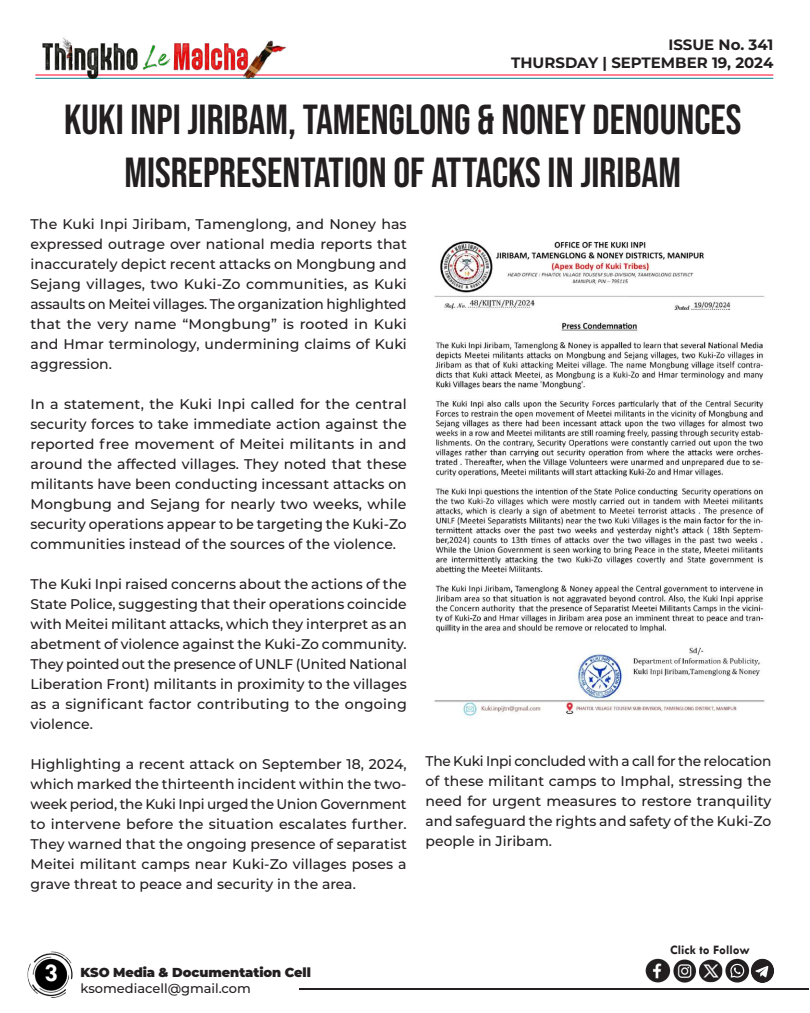
<style>
.page{position:relative;width:810px;height:1013px;background:#fff}
.page>*{position:absolute;margin:0;border:0;box-sizing:border-box;transform-origin:0 0}
.t1{font:42px/53px "Bebas Neue";color:#231f20;text-align:center}
.t2{font:700 26px "Tw Cen";color:#fff}
.t3{font:700 15px/18px "Montserrat";color:#231f20;text-align:right}
.t4{font:500 14px/20px "Montserrat";color:#231f20;text-align:justify}
.t5{font:900 13px "Montserrat";letter-spacing:-.005em;color:#231f20}
.t6{font:500 13px "Montserrat";color:#231f20}
.t7{font:700 13px "Tw Cen";color:#231f20}
</style>
<div class="page">
<hr style="left:299px;top:988px;width:509px;height:1px;background:#231f20">
<img style="left:27px;top:951px;width:46px;height:47px">
<hr style="left:35px;top:74px;width:738px;height:1px;background:#ff002d">
<hr style="left:35px;top:78px;width:738px;height:1px;background:#00848b">
<img style="left:35px;top:37px;width:254px;height:42px">
<img style="left:645px;top:958px;width:129px;height:25px">
<img style="left:434px;top:241px;width:331px;height:475px">
<p class="t3" style="left:511px;top:35px;width:264px">ISSUE No. 341<br>THURSDAY | SEPTEMBER 19, 2024</p>
<h1 class="t1" style="left:64px;top:92px;width:679px">KUKI INPI JIRIBAM, TAMENGLONG &amp; NONEY DENOUNCES<br>MISREPRESENTATION OF ATTACKS IN JIRIBAM</h1>
<p class="t4" style="left:31px;top:213px;width:378px">The Kuki Inpi Jiribam, Tamenglong, and Noney has expressed outrage over national media reports that inaccurately depict recent attacks on Mongbung and Sejang villages, two Kuki-Zo communities, as Kuki assaults on Meitei villages. The organization highlighted that the very name “Mongbung” is rooted in Kuki and Hmar terminology, undermining claims of Kuki aggression.</p>
<p class="t4" style="left:31px;top:393px;width:378px">In a statement, the Kuki Inpi called for the central security forces to take immediate action against the reported free movement of Meitei militants in and around the affected villages. They noted that these militants have been conducting incessant attacks on Mongbung and Sejang for nearly two weeks, while security operations appear to be targeting the Kuki-Zo communities instead of the sources of the violence.</p>
<p class="t4" style="left:31px;top:573px;width:378px">The Kuki Inpi raised concerns about the actions of the State Police, suggesting that their operations coincide with Meitei militant attacks, which they interpret as an abetment of violence against the Kuki-Zo community.<br>They pointed out the presence of UNLF (United National Liberation Front) militants in proximity to the villages as a significant factor contributing to the ongoing violence.</p>
<p class="t4" style="left:31px;top:753px;width:378px">Highlighting a recent attack on September 18, 2024, which marked the thirteenth incident within the two&shy;week period, the Kuki Inpi urged the Union Government to intervene before the situation escalates further.<br>They warned that the ongoing presence of separatist Meitei militant camps near Kuki-Zo villages poses a grave threat to peace and security in the area.</p>
<p class="t4" style="left:426px;top:749px;width:347px">The Kuki Inpi concluded with a call for the relocation of these militant camps to Imphal, stressing the need for urgent measures to restore tranquility and safeguard the rights and safety of the Kuki-Zo people in Jiribam.</p>
<h2 class="t2" style="left:44px;top:957px;width:15px">3</h2>
<p class="t5" style="left:81px;top:962px;width:232px">KSO Media &amp; Documentation Cell</p>
<p class="t6" style="left:81px;top:978px;width:172px">ksomediacell@gmail.com</p>
<p class="t7" style="left:670px;top:942px;width:81px">Click to Follow</p>
</div>
